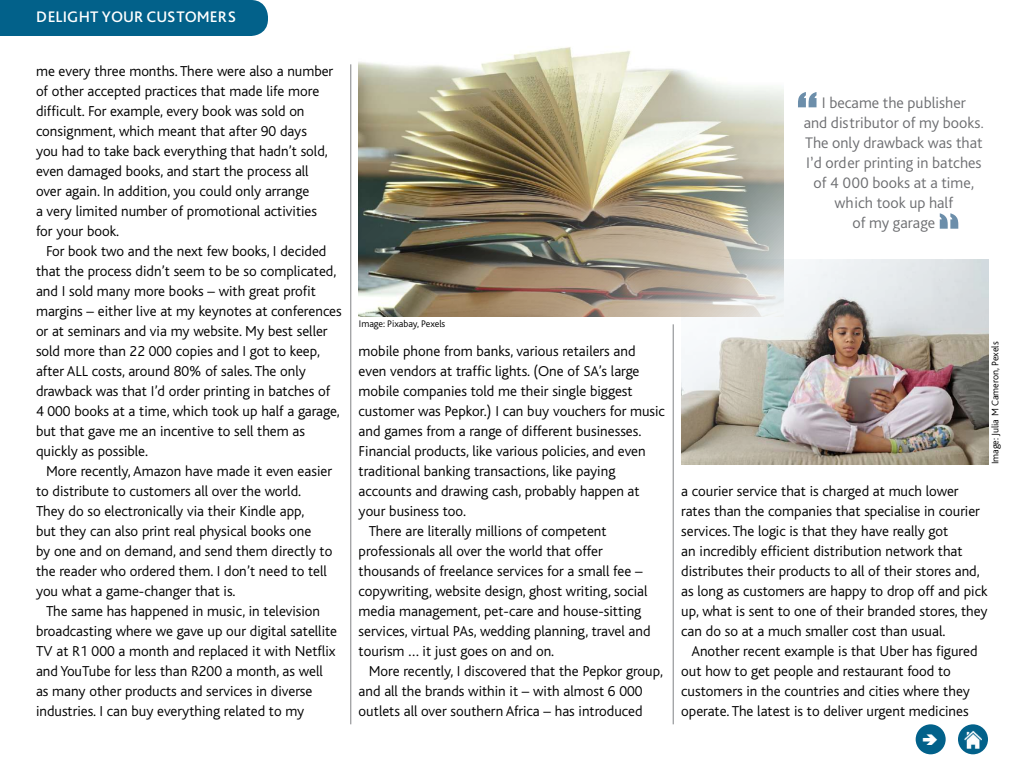
<style>
.page{position:relative;width:1024px;height:768px;background:#fff}
.page>*{position:absolute;margin:0;border:0;box-sizing:border-box;transform-origin:0 0}
.t1{font:60px "Impact";color:#6c8eaa}
.t2{font:300 16px/20px "Bliss Pro";color:#6d6e71;text-align:center}
.t3{font:500 16px "Bliss Pro";color:#fff}
.t4{font:300 15px/20px "Bliss";color:#000}
.t5{font:300 10px "Bliss";color:#000}
</style>
<div class="page">
<div style="left:916px;top:724px;width:30px;height:30px;background:#02618a;border-radius:50%"></div>
<div style="left:958px;top:724px;width:30px;height:30px;background:#02618a;border-radius:50%"></div>
<img style="left:964px;top:730px;width:18px;height:18px">
<div style="left:0;top:0;width:268px;height:36px;background:#02618a"></div>
<hr style="left:673px;top:324px;width:1px;height:400px;background:#808285">
<hr style="left:351px;top:64px;width:1px;height:660px;background:#808285">
<img style="left:681px;top:260px;width:307px;height:204px">
<img style="left:359px;top:47px;width:425px;height:269px">
<p class="t3" style="left:36px;top:6px;width:202px">DELIGHT YOUR CUSTOMERS</p>
<p class="t4" style="left:36px;top:61px;width:299px">me every three months. There were also a number of other accepted practices that made life more difficult. For example, every book was sold on consignment, which meant that after 90 days<br>you had to take back everything that hadn’t sold, even damaged books, and start the process all over again. In addition, you could only arrange<br>a very limited number of promotional activities for your book.</p>
<p class="t4" style="left:36px;top:241px;width:307px;text-indent:10px">For book two and the next few books, I decided that the process didn’t seem to be so complicated, and I sold many more books – with great profit margins – either live at my keynotes at conferences or at seminars and via my website. My best seller sold more than 22 000 copies and I got to keep, after ALL costs, around 80% of sales. The only drawback was that I’d order printing in batches of<br>4 000 books at a time, which took up half a garage, but that gave me an incentive to sell them as quickly as possible.</p>
<p class="t4" style="left:36px;top:461px;width:298px;text-indent:10px">More recently, Amazon have made it even easier to distribute to customers all over the world.<br>They do so electronically via their Kindle app,<br>but they can also print real physical books one<br>by one and on demand, and send them directly to the reader who ordered them. I don’t need to tell you what a game-changer that is.</p>
<p class="t4" style="left:36px;top:601px;width:303px;text-indent:10px">The same has happened in music, in television broadcasting where we gave up our digital satellite TV at R1 000 a month and replaced it with Netflix and YouTube for less than R200 a month, as well as many other products and services in diverse industries. I can buy everything related to my</p>
<h1 class="t1" style="left:797px;top:69px;width:22px">“</h1>
<p class="t2" style="left:804px;top:92px;width:182px">I became the publisher<br>and distributor of my books.<br>The only drawback was that<br>I’d order printing in batches of 4 000 books at a time, which took up half<br>of my garage</p>
<p class="t5" style="left:359px;top:318px;width:88px">Image: Pixabay, Pexels</p>
<p class="t4" style="left:359px;top:341px;width:278px">mobile phone from banks, various retailers and</p>
<p class="t4" style="left:359px;top:361px;width:282px">even vendors at traffic lights. (One of SA’s large</p>
<p class="t4" style="left:359px;top:381px;width:276px">mobile companies told me their single biggest</p>
<p class="t4" style="left:359px;top:401px;width:308px">customer was Pepkor.) I can buy vouchers for music</p>
<p class="t4" style="left:359px;top:421px;width:284px">and games from a range of different businesses.</p>
<p class="t4" style="left:359px;top:441px;width:289px">Financial products, like various policies, and even</p>
<p class="t4" style="left:359px;top:461px;width:258px">traditional banking transactions, like paying</p>
<p class="t4" style="left:359px;top:481px;width:283px">accounts and drawing cash, probably happen at</p>
<p class="t4" style="left:359px;top:501px;width:109px">your business too.</p>
<p class="t4" style="left:369px;top:521px;width:240px">There are literally millions of competent</p>
<p class="t4" style="left:359px;top:541px;width:246px">professionals all over the world that offer</p>
<p class="t4" style="left:359px;top:561px;width:285px">thousands of freelance services for a small fee –</p>
<p class="t4" style="left:359px;top:581px;width:290px">copywriting, website design, ghost writing, social</p>
<p class="t4" style="left:359px;top:601px;width:284px">media management, pet-care and house-sitting</p>
<p class="t4" style="left:359px;top:621px;width:293px">services, virtual PAs, wedding planning, travel and</p>
<p class="t4" style="left:359px;top:641px;width:197px">tourism … it just goes on and on.</p>
<p class="t4" style="left:369px;top:661px;width:296px">More recently, I discovered that the Pepkor group,</p>
<p class="t4" style="left:359px;top:681px;width:285px">and all the brands within it – with almost 6 000</p>
<p class="t4" style="left:359px;top:701px;width:286px">outlets all over southern Africa – has introduced</p>
<p class="t5" style="left:990px;top:464px;width:124px;rotate:-90deg">Image: Julia M Cameron, Pexels</p>
<p class="t4" style="left:681px;top:481px;width:308px">a courier service that is charged at much lower rates than the companies that specialise in courier services. The logic is that they have really got<br>an incredibly efficient distribution network that distributes their products to all of their stores and, as long as customers are happy to drop off and pick up, what is sent to one of their branded stores, they can do so at a much smaller cost than usual.</p>
<p class="t4" style="left:681px;top:641px;width:298px;text-indent:10px">Another recent example is that Uber has figured out how to get people and restaurant food to customers in the countries and cities where they operate. The latest is to deliver urgent medicines</p>
</div>
